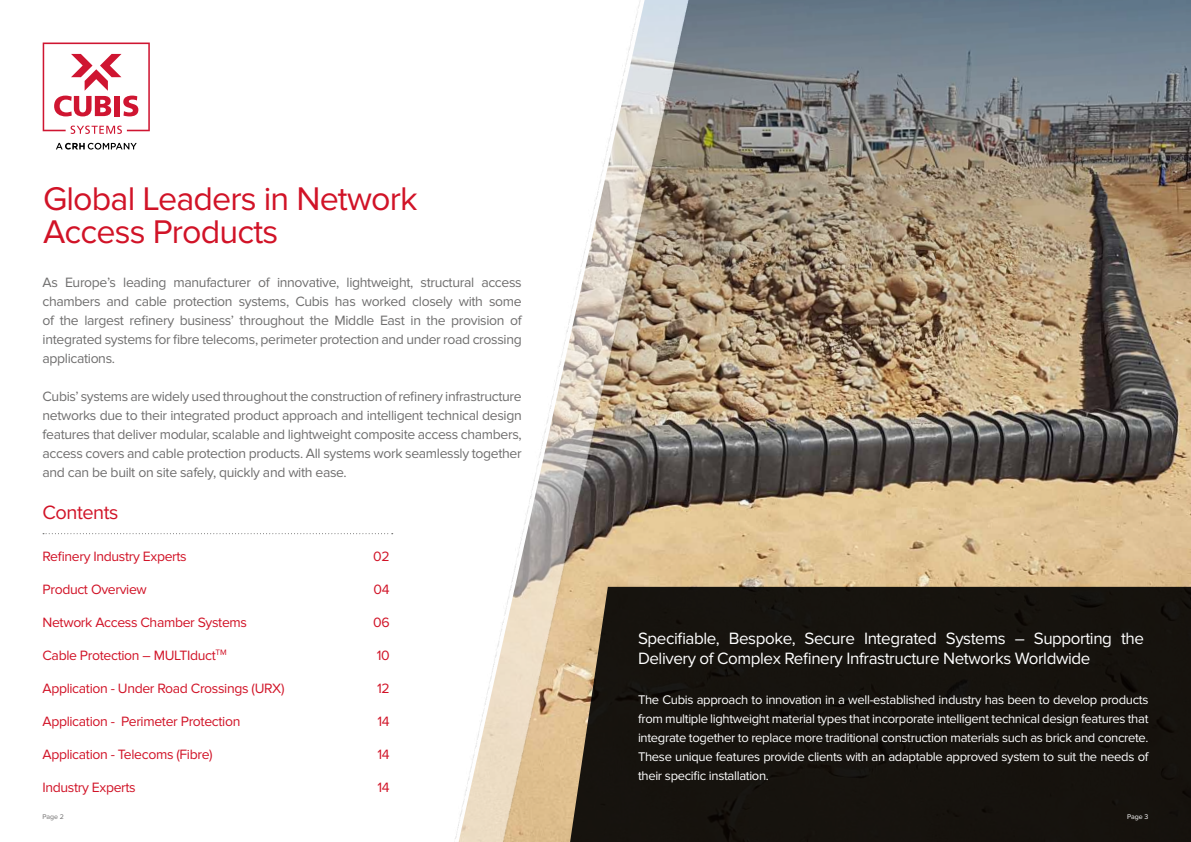
<style>
.page{position:relative;width:1191px;height:842px;background:#fff}
.page>*{position:absolute;margin:0;border:0;box-sizing:border-box;transform-origin:0 0}
.t1{font:34px/33px "Proxima Nova";letter-spacing:-.025em;color:#d11327}
.t2{font:20px "Proxima Nova";letter-spacing:-.025em;color:#d11327}
.t3{font:17px/20.4px "Proxima Nova";letter-spacing:-.025em;color:#fff}
.t4{font:14px/19px "Proxima Nova";letter-spacing:-.025em;color:#706f6f;text-align:justify}
.t5{font:14px "Proxima Nova";letter-spacing:-.025em;color:#d11327}
.t6{font:13px/19px "Proxima Nova";letter-spacing:-.025em;color:#fff;text-align:justify}
.t7{font:7px "Proxima Nova";color:#706f6f}
.t8{font:7px "Proxima Nova";color:#fff}
</style>
<div class="page">
<img style="left:347px;top:533px;width:155px;height:309px">
<img style="left:502px;top:0;width:689px;height:842px">
<div style="left:569px;top:587px;width:622px;height:255px;background:#16130e"></div>
<svg style="left:43px;top:533px;width:350px;height:1px"></svg>
<svg style="left:56px;top:143px;width:81px;height:7px"></svg>
<svg style="left:43px;top:43px;width:107px;height:91px"></svg>
<h1 class="t1" style="left:43px;top:182px;width:376px">Global Leaders in Network<br>Access Products</h1>
<p class="t4" style="left:43px;top:273px;width:481px">As Europe’s leading manufacturer of innovative, lightweight, structural access chambers and cable protection systems, Cubis has worked closely with some of the largest refinery business’ throughout the Middle East in the provision of integrated systems for fibre telecoms, perimeter protection and under road crossing applications.</p>
<p class="t4" style="left:43px;top:387px;width:481px">Cubis’ systems are widely used throughout the construction of refinery infrastructure networks due to their integrated product approach and intelligent technical design features that deliver modular, scalable and lightweight composite access chambers, access covers and cable protection products. All systems work seamlessly together and can be built on site safely, quickly and with ease.</p>
<h2 class="t2" style="left:43px;top:501px;width:77px">Contents</h2>
<p class="t5" style="left:43px;top:548px;width:146px">Refinery Industry Experts</p>
<p class="t5" style="left:373px;top:548px;width:18px">02</p>
<p class="t5" style="left:43px;top:581px;width:106px">Product Overview</p>
<p class="t5" style="left:373px;top:581px;width:18px">04</p>
<p class="t5" style="left:43px;top:614px;width:206px">Network Access Chamber Systems</p>
<p class="t5" style="left:373px;top:614px;width:18px">06</p>
<p class="t5" style="left:43px;top:647px;width:186px">Cable Protection – MULTIduct<sup>TM</sup></p>
<p class="t5" style="left:377px;top:647px;width:14px">10</p>
<p class="t5" style="left:43px;top:680px;width:243px">Application - Under Road Crossings (URX)</p>
<p class="t5" style="left:377px;top:680px;width:14px">12</p>
<p class="t5" style="left:43px;top:713px;width:199px">Application - Perimeter Protection</p>
<p class="t5" style="left:377px;top:713px;width:14px">14</p>
<p class="t5" style="left:43px;top:746px;width:172px">Application - Telecoms (Fibre)</p>
<p class="t5" style="left:377px;top:746px;width:14px">14</p>
<p class="t5" style="left:43px;top:779px;width:95px">Industry Experts</p>
<p class="t5" style="left:377px;top:779px;width:14px">14</p>
<p class="t3" style="left:638px;top:628px;width:507px">Specifiable, Bespoke, Secure Integrated Systems – Supporting the<br>Delivery of Complex Refinery Infrastructure Networks Worldwide</p>
<p class="t6" style="left:638px;top:690px;width:512px">The Cubis approach to innovation in a well-established industry has been to develop products from multiple lightweight material types that incorporate intelligent technical design features that integrate together to replace more traditional construction materials such as brick and concrete.<br>These unique features provide clients with an adaptable approved system to suit the needs of their specific installation.</p>
<p class="t7" style="left:43px;top:812px;width:23px">Page 2</p>
<p class="t8" style="left:1127px;top:812px;width:23px">Page 3</p>
</div>
